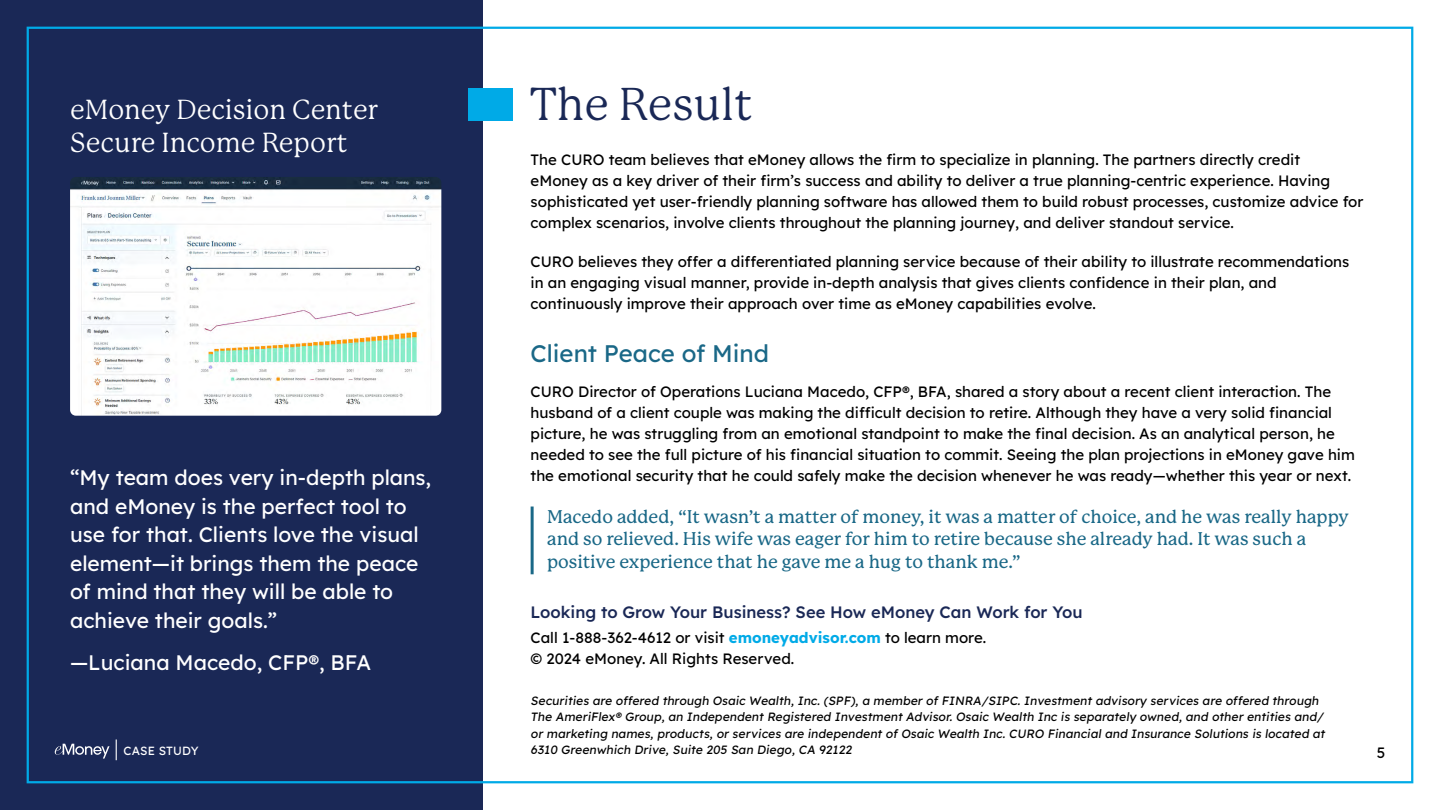
<style>
.page{position:relative;width:1440px;height:810px;background:#fff}
.page>*{position:absolute;margin:0;border:0;box-sizing:border-box;transform-origin:0 0}
.t1{font:45px "P22 Mackinac Pro";color:#1a2856}
.t2{font:27px "P22 Mackinac Pro";color:#fff}
.t3{font:24px "Lexend";color:#1a6887}
.t4{font:21px/28.5px "Lexend";color:#fff}
.t5{font:500 18px/22.5px "P Mackinac Pro";color:#1a6887}
.t6{font:500 16.5px "Lexend";color:#1a2856}
.t7{font:15px/21px "Lexend";color:#000}
.t8{font:12px/16.5px "Lexend";color:#000}
.t9{font:11.85px "Lexend";letter-spacing:.01em;color:#fff}
.s1{font-weight:700;color:#00aae7}
</style>
<div class="page">
<div style="left:0;top:0;width:483px;height:810px;background:#1a2856"></div>
<svg style="left:55px;top:744px;width:55px;height:15px"></svg>
<svg style="left:116px;top:740px;width:1px;height:20px"></svg>
<div style="left:468px;top:88px;width:44px;height:32px;background:#00aae7"></div>
<hr style="left:531px;top:507px;width:3px;height:67px;background:#1a6887">
<img style="left:70px;top:177px;width:371px;height:239px">
<h2 class="t2" style="left:70px;top:95px;width:310px">eMoney Decision Center</h2>
<h1 class="t1" style="left:530px;top:79px;width:224px">The Result</h1>
<h2 class="t2" style="left:70px;top:127px;width:279px">Secure Income Report</h2>
<p class="t7" style="left:531px;top:149px;width:834px">The CURO team believes that eMoney allows the firm to specialize in planning. The partners directly credit<br>eMoney as a key driver of their firm’s success and ability to deliver a true planning-centric experience. Having sophisticated yet user-friendly planning software has allowed them to build robust processes, customize advice for complex scenarios, involve clients throughout the planning journey, and deliver standout service.</p>
<p class="t7" style="left:531px;top:251px;width:820px">CURO believes they offer a differentiated planning service because of their ability to illustrate recommendations in an engaging visual manner, provide in-depth analysis that gives clients confidence in their plan, and continuously improve their approach over time as eMoney capabilities evolve.</p>
<h3 class="t3" style="left:531px;top:336px;width:240px">Client Peace of Mind</h3>
<p class="t7" style="left:531px;top:380px;width:826px">CURO Director of Operations Luciana Macedo, CFP®, BFA, shared a story about a recent client interaction. The husband of a client couple was making the difficult decision to retire. Although they have a very solid financial picture, he was struggling from an emotional standpoint to make the final decision. As an analytical person, he needed to see the full picture of his financial situation to commit. Seeing the plan projections in eMoney gave him the emotional security that he could safely make the decision whenever he was ready—whether this year or next.</p>
<p class="t5" style="left:547px;top:505px;width:803px">Macedo added, “It wasn’t a matter of money, it was a matter of choice, and he was really happy and so relieved. His wife was eager for him to retire because she already had. It was such a positive experience that he gave me a hug to thank me.”</p>
<p class="t6" style="left:531px;top:600px;width:554px">Looking to Grow Your Business? See How eMoney Can Work for You</p>
<p class="t7" style="left:531px;top:626px;width:457px">Call 1-888-362-4612 or visit <span class="s1">emoneyadvisor.com</span> to learn more. © 2024 eMoney. All Rights Reserved.</p>
<p class="t8" style="left:531px;top:692px;width:798px">Securities are offered through Osaic Wealth, Inc. (SPF), a member of FINRA/SIPC. Investment advisory services are offered through The AmeriFlex® Group, an Independent Registered Investment Advisor. Osaic Wealth Inc is separately owned, and other entities and/ or marketing names, products, or services are independent of Osaic Wealth Inc. CURO Financial and Insurance Solutions is located at 6310 Greenwhich Drive, Suite 205 San Diego, CA 92122</p>
<h3 class="t4" style="left:70px;top:462px;width:363px">“My team does very in-depth plans, and eMoney is the perfect tool to use for that. Clients love the visual element—it brings them the peace of mind that they will be able to achieve their goals.”</h3>
<h3 class="t4" style="left:70px;top:647px;width:302px">—Luciana Macedo, CFP®, BFA</h3>
<p class="t9" style="left:124px;top:742px;width:76px">CASE STUDY</p>
<p class="t7" style="left:1377px;top:741px;width:10px">5</p>
</div>
